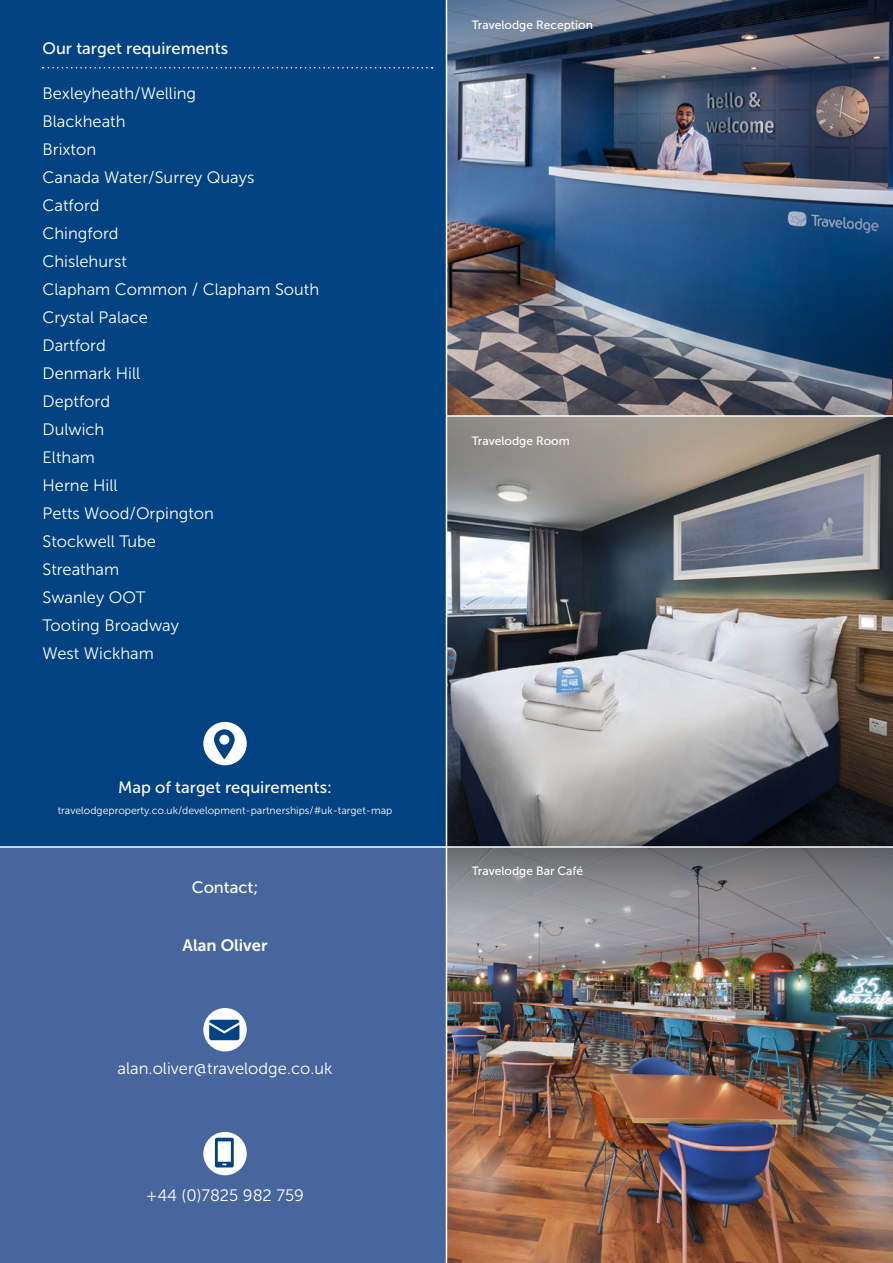
<style>
.page{position:relative;width:893px;height:1263px;background:#fff}
.page>*{position:absolute;margin:0;border:0;box-sizing:border-box;transform-origin:0 0}
.t1{font:16.5px/28px "Museo Sans 300";color:#fff}
.t2{font:16.5px "Museo Sans 500";color:#fff}
.t3{font:16.5px "Museo Sans 700";color:#fff}
.t4{font:12px "Museo Sans 500";color:#fff}
.t5{font:10.5px "Museo Sans 300";color:#fff}
</style>
<div class="page">
<div style="left:0;top:0;width:446px;height:846px;background:#004282"></div>
<img style="left:447px;top:971px;width:446px;height:292px">
<svg style="left:447px;top:848px;width:446px;height:123px;background:#878588"></svg>
<img style="left:447px;top:0;width:446px;height:415px">
<img style="left:447px;top:417px;width:446px;height:429px">
<div style="left:0;top:848px;width:446px;height:415px;background:#48669e"></div>
<div style="left:203px;top:1008px;width:44px;height:43px;background:#fff;border-radius:50%"></div>
<svg style="left:209px;top:1020px;width:30px;height:20px"></svg>
<div style="left:203px;top:1132px;width:44px;height:43px;background:#fff;border-radius:50%"></div>
<svg style="left:215px;top:1138px;width:19px;height:29px"></svg>
<svg style="left:447px;top:0;width:432px;height:66px;background:#4f5768"></svg>
<svg style="left:43px;top:67px;width:390px;height:2px"></svg>
<div style="left:203px;top:722px;width:44px;height:43px;background:#fff;border-radius:50%"></div>
<svg style="left:214px;top:729px;width:21px;height:30px"></svg>
<p class="t2" style="left:43px;top:39px;width:187px">Our target requirements</p>
<p class="t1" style="left:43px;top:80px;width:278px">Bexleyheath/Welling<br>Blackheath<br>Brixton<br>Canada Water/Surrey Quays<br>Catford<br>Chingford<br>Chislehurst<br>Clapham Common / Clapham South<br>Crystal Palace<br>Dartford<br>Denmark Hill<br>Deptford<br>Dulwich<br>Eltham<br>Herne Hill<br>Petts Wood/Orpington<br>Stockwell Tube<br>Streatham<br>Swanley OOT<br>Tooting Broadway<br>West Wickham</p>
<p class="t2" style="left:118px;top:778px;width:215px">Map of target requirements:</p>
<p class="t5" style="left:58px;top:805px;width:336px">travelodgeproperty.co.uk/development-partnerships/#uk-target-map</p>
<p class="t2" style="left:192px;top:879px;width:68px">Contact;</p>
<p class="t3" style="left:183px;top:936px;width:86px">Alan Oliver</p>
<p class="t1" style="left:118px;top:1055px;width:216px">alan.oliver@travelodge.co.uk</p>
<p class="t1" style="left:146px;top:1182px;width:159px">+44 (0)7825 982 759</p>
<p class="t4" style="left:472px;top:18px;width:123px">Travelodge Reception</p>
<p class="t4" style="left:472px;top:434px;width:99px">Travelodge Room</p>
<p class="t4" style="left:472px;top:864px;width:113px">Travelodge Bar Café</p>
</div>
